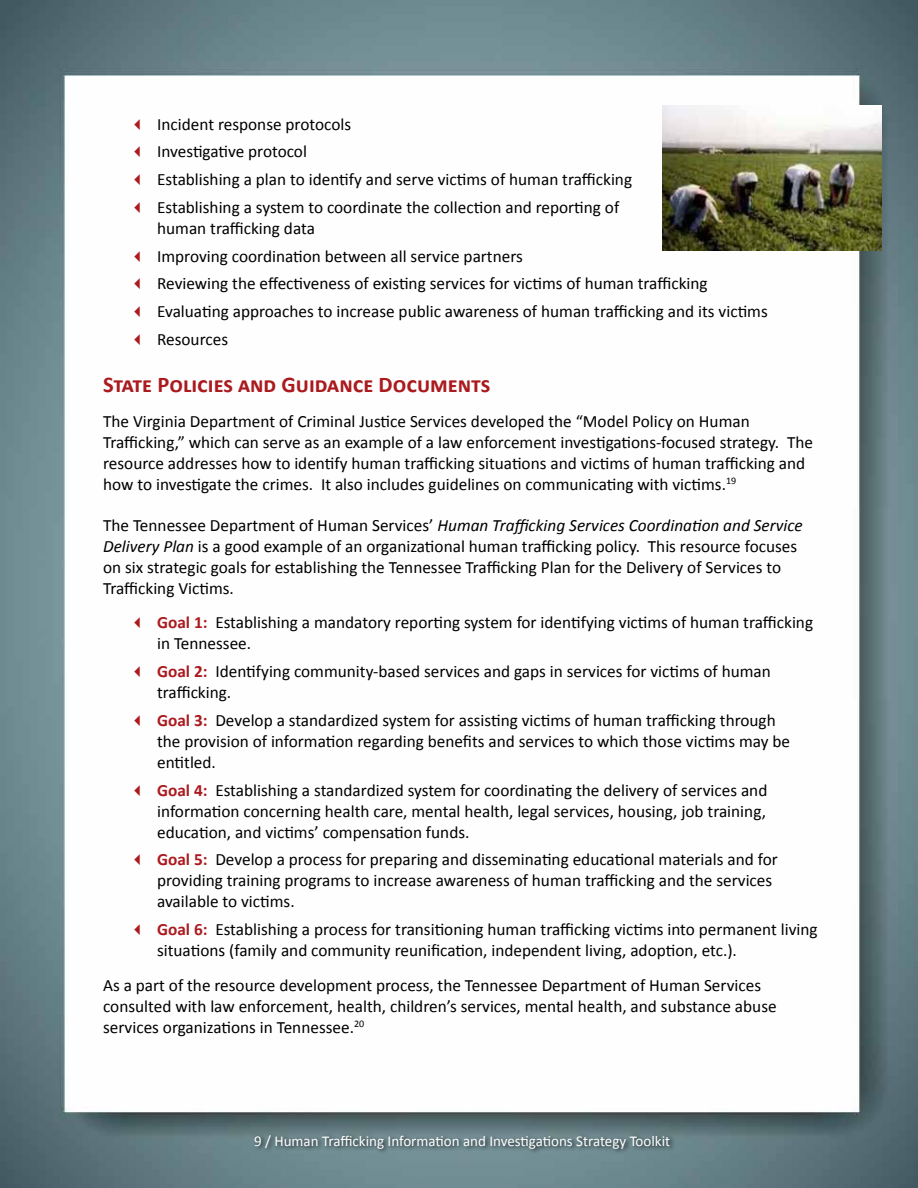
<style>
.page{position:relative;width:918px;height:1188px;background:#fff}
.page>*{position:absolute;margin:0;border:0;box-sizing:border-box;transform-origin:0 0}
.t1{font:700 22.5px "Calibri";color:#aa1a1e}
.t2{font:17.25px/21px "Calibri";color:#000}
.t3{font:15px "Calibri";color:#fff}
.s1{font-style:italic}
.s2{font-weight:700;color:#aa1a1e}
</style>
<div class="page">
<img style="left:0;top:0;width:918px;height:1188px">
<div style="left:253px;top:1132px;width:423px;height:23px;background:#000;opacity:.75"></div>
<img style="left:662px;top:106px;width:219px;height:144px">
<svg style="left:134px;top:119px;width:6px;height:11px"></svg>
<svg style="left:134px;top:146px;width:6px;height:11px"></svg>
<svg style="left:134px;top:174px;width:6px;height:11px"></svg>
<svg style="left:134px;top:202px;width:6px;height:11px"></svg>
<svg style="left:134px;top:251px;width:6px;height:11px"></svg>
<svg style="left:134px;top:278px;width:6px;height:11px"></svg>
<svg style="left:134px;top:306px;width:6px;height:11px"></svg>
<svg style="left:134px;top:334px;width:6px;height:11px"></svg>
<svg style="left:134px;top:617px;width:6px;height:11px"></svg>
<svg style="left:134px;top:666px;width:6px;height:11px"></svg>
<svg style="left:134px;top:715px;width:6px;height:11px"></svg>
<svg style="left:134px;top:785px;width:6px;height:11px"></svg>
<svg style="left:134px;top:854px;width:6px;height:11px"></svg>
<svg style="left:134px;top:924px;width:6px;height:11px"></svg>
<p class="t2" style="left:157px;top:110px;width:477px;line-height:27.8px">Incident response protocols<br>Investigative protocol<br>Establishing a plan to identify and serve victims of human trafficking Establishing a system to coordinate the collection and reporting of</p>
<p class="t2" style="left:157px;top:214px;width:612px;line-height:27.8px">human trafficking data<br>Improving coordination between all service partners<br>Reviewing the effectiveness of existing services for victims of human trafficking Evaluating approaches to increase public awareness of human trafficking and its victims Resources</p>
<h1 class="t1" style="left:103px;top:370px;width:389px">State Policies and Guidance Documents</h1>
<p class="t2" style="left:103px;top:410px;width:711px">The Virginia Department of Criminal Justice Services developed the “Model Policy on Human Trafficking,” which can serve as an example of a law enforcement investigations-focused strategy. The resource addresses how to identify human trafficking situations and victims of human trafficking and how to investigate the crimes. It also includes guidelines on communicating with victims.<sup>19</sup></p>
<p class="t2" style="left:103px;top:515px;width:701px">The Tennessee Department of Human Services’ <span class="s1">Human Trafficking Services Coordination and Service Delivery Plan</span> is a good example of an organizational human trafficking policy. This resource focuses on six strategic goals for establishing the Tennessee Trafficking Plan for the Delivery of Services to Trafficking Victims.</p>
<p class="t2" style="left:157px;top:612px;width:658px"><span class="s2">Goal 1:</span> Establishing a mandatory reporting system for identifying victims of human trafficking in Tennessee.</p>
<p class="t2" style="left:157px;top:661px;width:615px"><span class="s2">Goal 2:</span> Identifying community-based services and gaps in services for victims of human trafficking.</p>
<p class="t2" style="left:157px;top:710px;width:635px"><span class="s2">Goal 3:</span> Develop a standardized system for assisting victims of human trafficking through the provision of information regarding benefits and services to which those victims may be entitled.</p>
<p class="t2" style="left:157px;top:779px;width:612px;text-align:justify"><span class="s2">Goal 4:</span> Establishing a standardized system for coordinating the delivery of services and information concerning health care, mental health, legal services, housing, job training, education, and victims’ compensation funds.</p>
<p class="t2" style="left:157px;top:849px;width:622px"><span class="s2">Goal 5:</span> Develop a process for preparing and disseminating educational materials and for providing training programs to increase awareness of human trafficking and the services available to victims.</p>
<p class="t2" style="left:157px;top:919px;width:662px"><span class="s2">Goal 6:</span> Establishing a process for transitioning human trafficking victims into permanent living situations (family and community reunification, independent living, adoption, etc.).</p>
<p class="t2" style="left:103px;top:974px;width:675px">As a part of the resource development process, the Tennessee Department of Human Services consulted with law enforcement, health, children’s services, mental health, and substance abuse services organizations in Tennessee.<sup>20</sup></p>
<p class="t3" style="left:254px;top:1131px;width:417px">9 / Human Trafficking Information and Investigations Strategy Toolkit</p>
</div>
